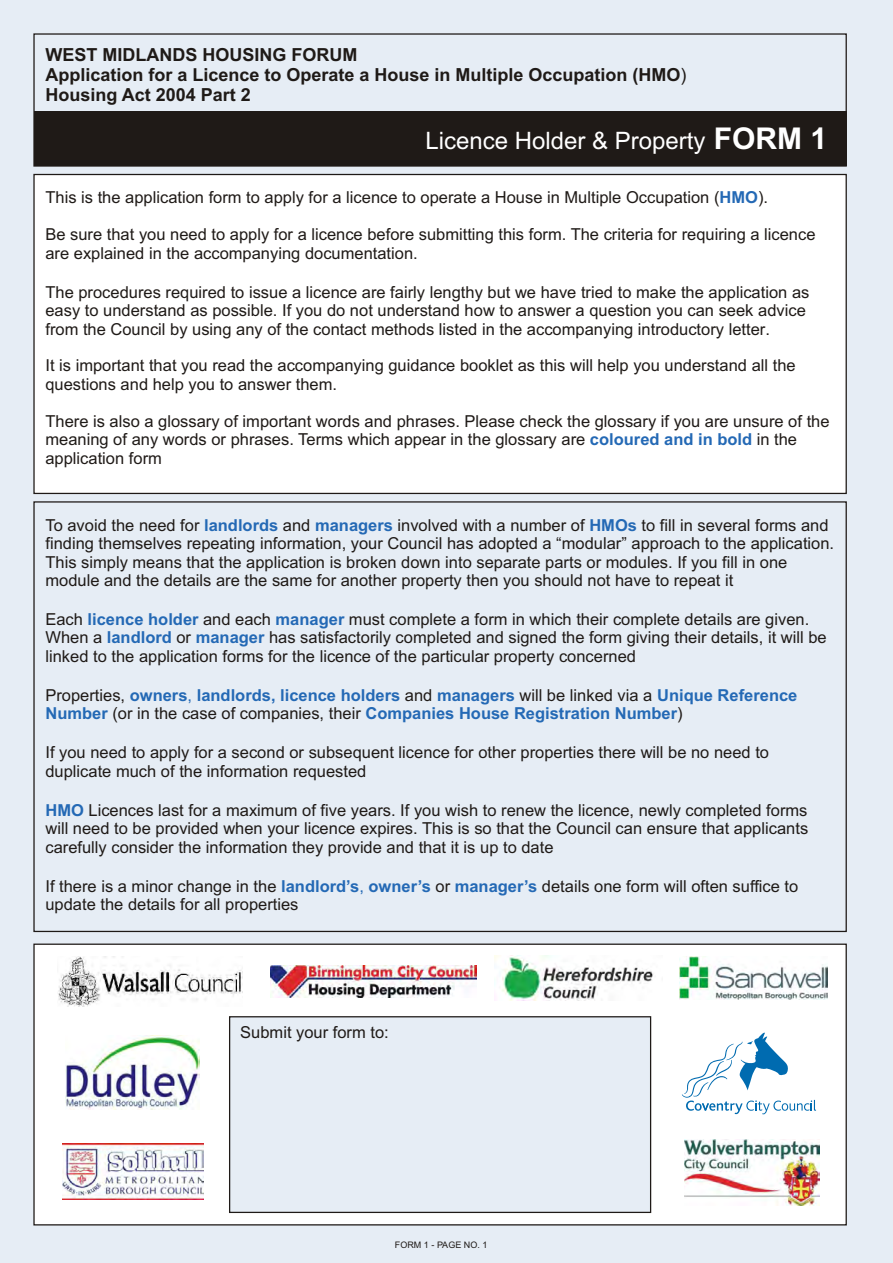
<style>
.page{position:relative;width:893px;height:1263px;background:#e6edf5}
.page>*{position:absolute;margin:0;border:0;box-sizing:border-box;transform-origin:0 0}
.t1{font:24px "Arial";color:#fff}
.t2{font:700 18px/20.1px "Arial";color:#1f1a17}
.t3{font:16.5px/18.5px "Arial";color:#1f1a17}
.t4{font:700 16.5px/18.5px "Arial";color:#2469b5}
.t5{font:9px "Arial";color:#1f1a17}
.s1{font-weight:400}
.s2{font-weight:700;font-size:30px}
.s3{font-weight:700;color:#2469b5}
.s4{font-weight:400;color:#1f1a17}
.s5{color:#2469b5}
</style>
<div class="page">
<div style="left:33px;top:174px;width:814px;height:320px;background:#fff;border:1px solid #1f1a17"></div>
<div style="left:33px;top:943px;width:814px;height:282px;background:#fff;border:1px solid #1f1a17"></div>
<div style="left:229px;top:1016px;width:422px;height:197px;background:#e6edf5;border:1px solid #1f1a17"></div>
<div style="left:34px;top:112px;width:812px;height:54px;background:#1f1a17"></div>
<img style="left:58px;top:956px;width:185px;height:50px">
<img style="left:679px;top:956px;width:148px;height:43px">
<img style="left:271px;top:966px;width:205px;height:32px">
<img style="left:66px;top:1036px;width:134px;height:73px">
<img style="left:685px;top:1139px;width:134px;height:66px">
<img style="left:62px;top:1143px;width:141px;height:56px">
<svg style="left:682px;top:1033px;width:134px;height:81px"></svg>
<img style="left:495px;top:956px;width:159px;height:45px">
<p class="t2" style="left:45px;top:46px;width:643px">WEST MIDLANDS HOUSING FORUM<br>Application for a Licence to Operate a House in Multiple Occupation (HMO<span class="s1">)<br></span>Housing Act 2004 Part 2</p>
<p class="t1" style="left:425px;top:132px;width:403px">Licence Holder &amp; Property <span class="s2">FORM 1</span></p>
<p class="t3" style="left:45px;top:190px;width:724px">This is the application form to apply for a licence to operate a House in Multiple Occupation (<span class="s3">HMO</span>).</p>
<p class="t3" style="left:45px;top:227px;width:772px">Be sure that you need to apply for a licence before submitting this form. The criteria for requiring a licence are explained in the accompanying documentation.</p>
<p class="t3" style="left:45px;top:284px;width:765px">The procedures required to issue a licence are fairly lengthy but we have tried to make the application as easy to understand as possible. If you do not understand how to answer a question you can seek advice from the Council by using any of the contact methods listed in the accompanying introductory letter.</p>
<p class="t3" style="left:45px;top:358px;width:752px">It is important that you read the accompanying guidance booklet as this will help you understand all the questions and help you to answer them.</p>
<p class="t3" style="left:45px;top:413px;width:786px">There is also a glossary of important words and phrases. Please check the glossary if you are unsure of the meaning of any words or phrases. Terms which appear in the glossary are <span class="s3">coloured and in bold</span> in the application form</p>
<p class="t3" style="left:45px;top:517px;width:790px">To avoid the need for <span class="s3">landlords</span> and <span class="s3">managers</span> involved with a number of <span class="s3">HMOs</span> to fill in several forms and finding themselves repeating information, your Council has adopted a “modular” approach to the application.<br>This simply means that the application is broken down into separate parts or modules. If you fill in one module and the details are the same for another property then you should not have to repeat it</p>
<p class="t3" style="left:45px;top:611px;width:783px">Each <span class="s3">licence holder</span> and each <span class="s3">manager</span> must complete a form in which their complete details are given.<br>When a <span class="s3">landlord</span> or <span class="s3">manager</span> has satisfactorily completed and signed the form giving their details, it will be linked to the application forms for the licence of the particular property concerned</p>
<p class="t4" style="left:45px;top:687px;width:753px"><span class="s4">Properties,</span> owners<span class="s1">,</span> landlords, licence holders <span class="s4">and</span> managers <span class="s4">will be linked via a</span> Unique Reference<br>Number <span class="s4">(or in the case of companies, their</span> Companies House Registration Number<span class="s4">)</span></p>
<p class="t3" style="left:45px;top:745px;width:725px">If you need to apply for a second or subsequent licence for other properties there will be no need to duplicate much of the information requested</p>
<p class="t3" style="left:45px;top:802px;width:764px;text-align:justify"><span class="s3">HMO</span> Licences last for a maximum of five years. If you wish to renew the licence, newly completed forms will need to be provided when your licence expires. This is so that the Council can ensure that applicants carefully consider the information they provide and that it is up to date</p>
<p class="t3" style="left:45px;top:878px;width:754px">If there is a minor change in the <span class="s3">landlord’s</span><span class="s5">,</span> <span class="s3">owner’s</span> or <span class="s3">manager’s</span> details one form will often suffice to update the details for all properties</p>
<p class="t3" style="left:240px;top:1024px;width:150px">Submit your form to:</p>
<p class="t5" style="left:395px;top:1241px;width:94px">FORM 1 - PAGE NO. 1</p>
</div>
